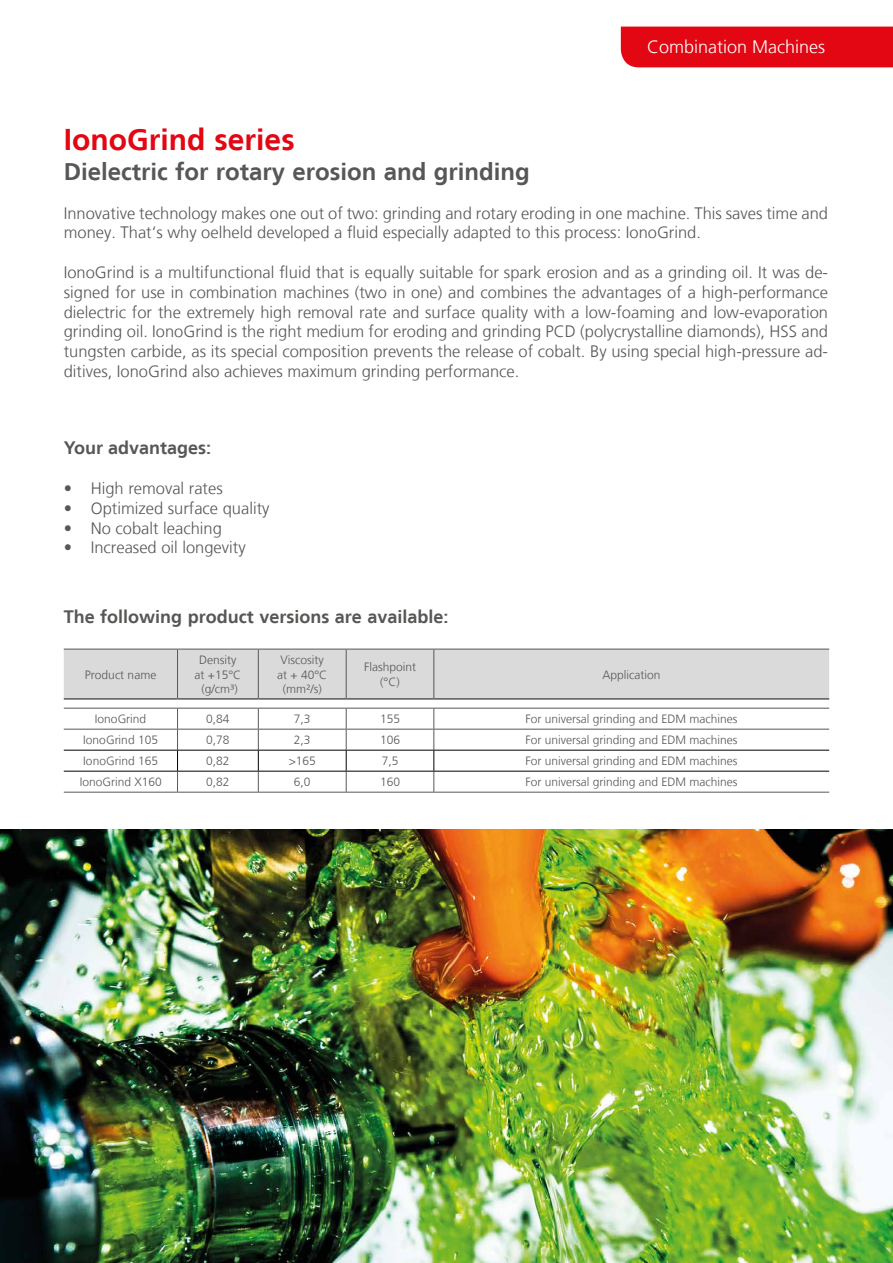
<style>
.page{position:relative;width:893px;height:1263px;background:#fff}
.page>*{position:absolute;margin:0;border:0;box-sizing:border-box;transform-origin:0 0}
.t1{font:700 30px "Frutiger LT";color:#e30613}
.t2{font:700 24px "Frutiger LT";color:#575756}
.t3{font:700 18px "Frutiger LT";color:#575756}
.t4{font:300 18px "Frutiger LT";color:#fff}
.t5{font:300 16.5px/19.8px "Frutiger LT";color:#575756}
.t6{font:300 12px/14.4px "Frutiger LT";color:#575756;text-align:center}
</style>
<div class="page">
<div style="left:621px;top:27px;width:272px;height:40px;background:#e30613"></div>
<div style="left:64px;top:650px;width:765px;height:48px;background:#dadada"></div>
<svg style="left:64px;top:707px;width:765px;height:85px"></svg>
<hr style="left:64px;top:649px;width:114px;height:1px;background:#575756">
<hr style="left:178px;top:649px;width:80px;height:1px;background:#575756">
<hr style="left:258px;top:649px;width:88px;height:1px;background:#575756">
<hr style="left:346px;top:649px;width:88px;height:1px;background:#575756">
<hr style="left:434px;top:649px;width:395px;height:1px;background:#575756">
<hr style="left:177px;top:649px;width:1px;height:49px;background:#575756">
<hr style="left:258px;top:649px;width:1px;height:49px;background:#575756">
<hr style="left:346px;top:649px;width:1px;height:49px;background:#575756">
<hr style="left:433px;top:649px;width:1px;height:49px;background:#575756">
<hr style="left:64px;top:698px;width:114px;height:2px;background:#575756">
<hr style="left:178px;top:698px;width:80px;height:2px;background:#575756">
<hr style="left:258px;top:698px;width:88px;height:2px;background:#575756">
<hr style="left:346px;top:698px;width:88px;height:2px;background:#575756">
<hr style="left:434px;top:698px;width:395px;height:2px;background:#575756">
<hr style="left:64px;top:708px;width:114px;height:1px;background:#575756">
<hr style="left:434px;top:708px;width:395px;height:1px;background:#575756">
<hr style="left:64px;top:729px;width:114px;height:1px;background:#575756">
<hr style="left:434px;top:729px;width:395px;height:1px;background:#575756">
<hr style="left:64px;top:792px;width:114px;height:1px;background:#575756">
<hr style="left:178px;top:792px;width:80px;height:1px;background:#575756">
<hr style="left:258px;top:792px;width:88px;height:1px;background:#575756">
<hr style="left:346px;top:792px;width:88px;height:1px;background:#575756">
<hr style="left:434px;top:792px;width:395px;height:1px;background:#575756">
<hr style="left:64px;top:750px;width:114px;height:1px;background:#000">
<hr style="left:434px;top:750px;width:395px;height:1px;background:#000">
<hr style="left:64px;top:771px;width:114px;height:1px;background:#000">
<hr style="left:434px;top:771px;width:395px;height:1px;background:#000">
<svg style="left:177px;top:708px;width:257px;height:84px"></svg>
<img style="left:0;top:829px;width:893px;height:434px">
<h1 class="t1" style="left:64px;top:122px;width:232px">IonoGrind series</h1>
<h2 class="t2" style="left:64px;top:157px;width:468px">Dielectric for rotary erosion and grinding</h2>
<p class="t4" style="left:647px;top:36px;width:180px">Combination Machines</p>
<p class="t5" style="left:64px;top:203px;width:766px">Innovative technology makes one out of two: grinding and rotary eroding in one machine. This saves time and money. That‘s why oelheld developed a fluid especially adapted to this process: IonoGrind.</p>
<p class="t5" style="left:64px;top:263px;width:766px;text-align:justify">IonoGrind is a multifunctional fluid that is equally suitable for spark erosion and as a grinding oil. It was de&shy;signed for use in combination machines (two in one) and combines the advantages of a high-performance dielectric for the extremely high removal rate and surface quality with a low-foaming and low-evaporation grinding oil. IonoGrind is the right medium for eroding and grinding PCD (polycrystalline diamonds), HSS and tungsten carbide, as its special composition prevents the release of cobalt. By using special high-pressure ad&shy;ditives, IonoGrind also achieves maximum grinding performance.</p>
<p class="t3" style="left:64px;top:438px;width:149px">Your advantages:</p>
<p class="t5" style="left:64px;top:479px;width:160px">• High removal rates</p>
<p class="t5" style="left:64px;top:498px;width:207px">• Optimized surface quality</p>
<p class="t5" style="left:64px;top:518px;width:160px">• No cobalt leaching</p>
<p class="t5" style="left:64px;top:538px;width:183px">• Increased oil longevity</p>
<p class="t3" style="left:64px;top:606px;width:386px">The following product versions are available:</p>
<p class="t6" style="left:85px;top:667px;width:73px">Product name</p>
<p class="t6" style="left:195px;top:653px;width:48px">Density at +15°C (g/cm³)</p>
<p class="t6" style="left:277px;top:653px;width:52px">Viscosity at + 40°C (mm²/s)</p>
<p class="t6" style="left:364px;top:660px;width:54px">Flashpoint (°C)</p>
<p class="t6" style="left:602px;top:667px;width:60px">Application</p>
<p class="t6" style="left:95px;top:712px;width:53px">IonoGrind</p>
<p class="t6" style="left:206px;top:712px;width:25px">0,84</p>
<p class="t6" style="left:294px;top:712px;width:18px">7,3</p>
<p class="t6" style="left:380px;top:712px;width:22px">155</p>
<p class="t6" style="left:525px;top:712px;width:214px">For universal grinding and EDM machines</p>
<p class="t6" style="left:83px;top:733px;width:76px">IonoGrind 105</p>
<p class="t6" style="left:206px;top:733px;width:25px">0,78</p>
<p class="t6" style="left:294px;top:733px;width:18px">2,3</p>
<p class="t6" style="left:380px;top:733px;width:22px">106</p>
<p class="t6" style="left:525px;top:733px;width:214px">For universal grinding and EDM machines</p>
<p class="t6" style="left:83px;top:754px;width:76px">IonoGrind 165</p>
<p class="t6" style="left:206px;top:754px;width:25px">0,82</p>
<p class="t6" style="left:289px;top:754px;width:29px">&gt;165</p>
<p class="t6" style="left:382px;top:754px;width:18px">7,5</p>
<p class="t6" style="left:525px;top:754px;width:214px">For universal grinding and EDM machines</p>
<p class="t6" style="left:80px;top:775px;width:84px">IonoGrind X160</p>
<p class="t6" style="left:206px;top:775px;width:25px">0,82</p>
<p class="t6" style="left:294px;top:775px;width:18px">6,0</p>
<p class="t6" style="left:380px;top:775px;width:22px">160</p>
<p class="t6" style="left:525px;top:775px;width:214px">For universal grinding and EDM machines</p>
</div>
